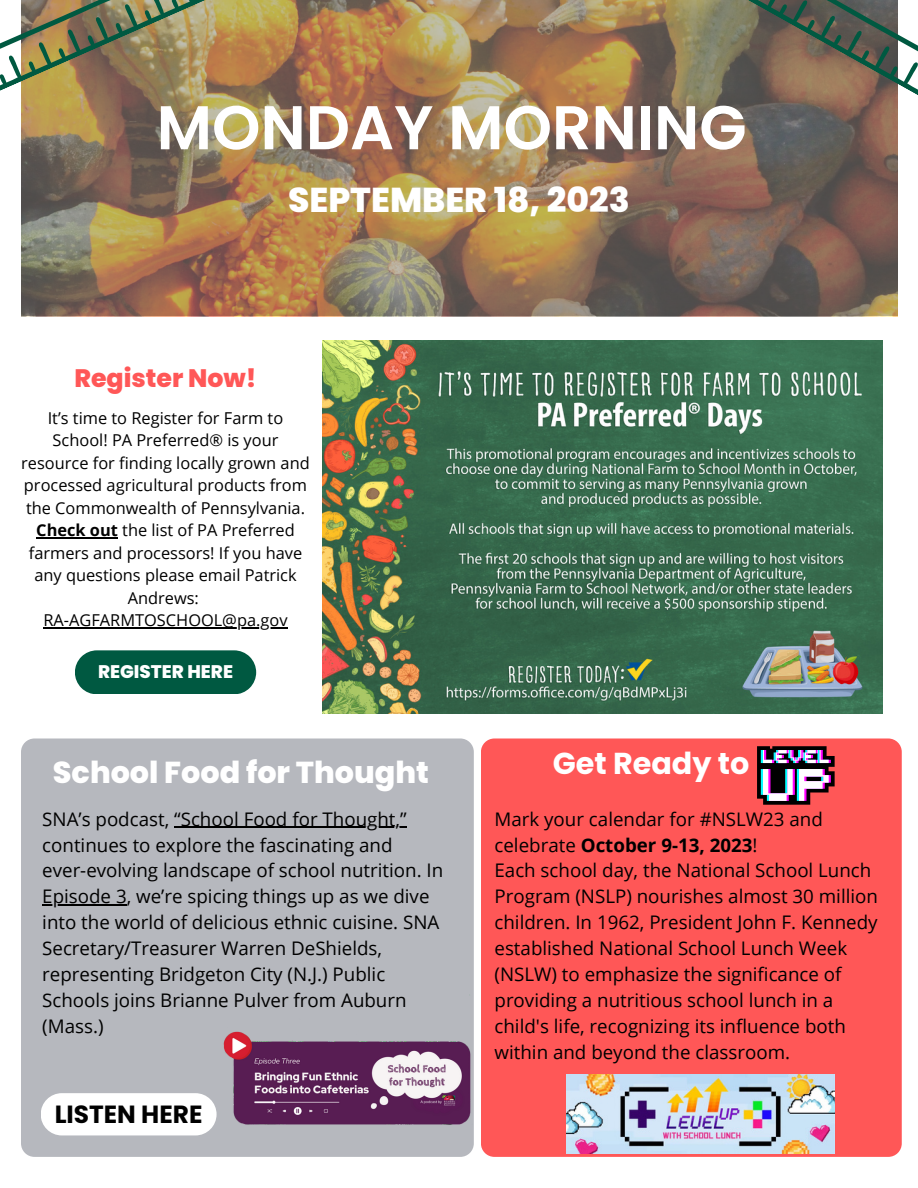
<style>
.page{position:relative;width:918px;height:1188px;background:#fff}
.page>*{position:absolute;margin:0;border:0;box-sizing:border-box;transform-origin:0 0}
.t1{font:600 61.65px "Poppins";color:#fff}
.t2{font:800 34.5px "Poppins";color:#fff}
.t3{font:800 30.3px "Poppins";color:#fff}
.t4{font:700 30.3px "Poppins";color:#fff}
.t5{font:800 25.2px "Poppins";color:#ff5757}
.t6{font:700 24.9px "Poppins";color:#000}
.t7{font:18.75px/25.8px "Open Sans";color:#000}
.t8{font:800 18.3px "Poppins";color:#fff}
.t9{font:16.35px/22.5px "Open Sans";color:#000;text-align:center}
.s1{font-weight:700}
</style>
<div class="page">
<img style="left:21px;top:0;width:876px;height:316px">
<div style="left:21px;top:738px;width:453px;height:419px;background:#b6b8be;border-radius:13px"></div>
<svg style="left:0;top:0;width:282px;height:102px;background:#9d8c61"></svg>
<svg style="left:654px;top:0;width:264px;height:112px;background:#797361"></svg>
<div style="left:41px;top:1093px;width:176px;height:42px;background:#fff;border-radius:21px"></div>
<div style="left:481px;top:738px;width:421px;height:419px;background:#ff5757;border-radius:13px"></div>
<img style="left:323px;top:340px;width:560px;height:374px">
<svg style="left:75px;top:650px;width:181px;height:44px;background:#0e624b"></svg>
<img style="left:223px;top:995px;width:265px;height:162px">
<img style="left:567px;top:1074px;width:268px;height:80px">
<svg style="left:757px;top:746px;width:78px;height:59px;background:#765e75"></svg>
<hr style="left:174px;top:827px;width:233px;height:1px;background:#000">
<hr style="left:42px;top:904px;width:85px;height:2px;background:#000">
<hr style="left:36px;top:537px;width:82px;height:1px;background:#000">
<hr style="left:43px;top:627px;width:245px;height:1px;background:#000">
<p class="t1" style="left:157px;top:85px;width:592px">MONDAY MORNING</p>
<p class="t2" style="left:288px;top:176px;width:343px">SEPTEMBER 18, 2023</p>
<p class="t5" style="left:74px;top:360px;width:184px">Register Now!</p>
<p class="t9" style="left:21px;top:406px;width:290px">It’s time to Register for Farm to<br>School! PA Preferred® is your resource for finding locally grown and processed agricultural products from the Commonwealth of Pennsylvania.<br><span class="s1">Check out</span> the list of PA Preferred farmers and processors! If you have any questions please email Patrick<br>Andrews:</p>
<p class="t9" style="left:43px;top:609px;width:246px">RA-AGFARMTOSCHOOL@pa.gov</p>
<p class="t8" style="left:98px;top:659px;width:136px">REGISTER HERE</p>
<p class="t3" style="left:53px;top:752px;width:377px">School Food for Thought</p>
<p class="t7" style="left:42px;top:805px;width:366px">SNA’s podcast, “School Food for Thought,” continues to explore the fascinating and</p>
<p class="t7" style="left:42px;top:857px;width:402px">ever-evolving landscape of school nutrition. In Episode 3, we’re spicing things up as we dive into the world of delicious ethnic cuisine. SNA Secretary/Treasurer Warren DeShields, representing Bridgeton City (N.J.) Public Schools joins Brianne Pulver from Auburn (Mass.)</p>
<p class="t6" style="left:55px;top:1097px;width:149px">LISTEN HERE</p>
<p class="t4" style="left:553px;top:742px;width:198px">Get Ready to</p>
<p class="t7" style="left:495px;top:805px;width:330px">Mark your calendar for #NSLW23 and celebrate <span class="s1">October 9-13, 2023</span>!</p>
<p class="t7" style="left:495px;top:857px;width:385px">Each school day, the National School Lunch Program (NSLP) nourishes almost 30 million children. In 1962, President John F. Kennedy established National School Lunch Week (NSLW) to emphasize the significance of providing a nutritious school lunch in a child's life, recognizing its influence both within and beyond the classroom.</p>
</div>
